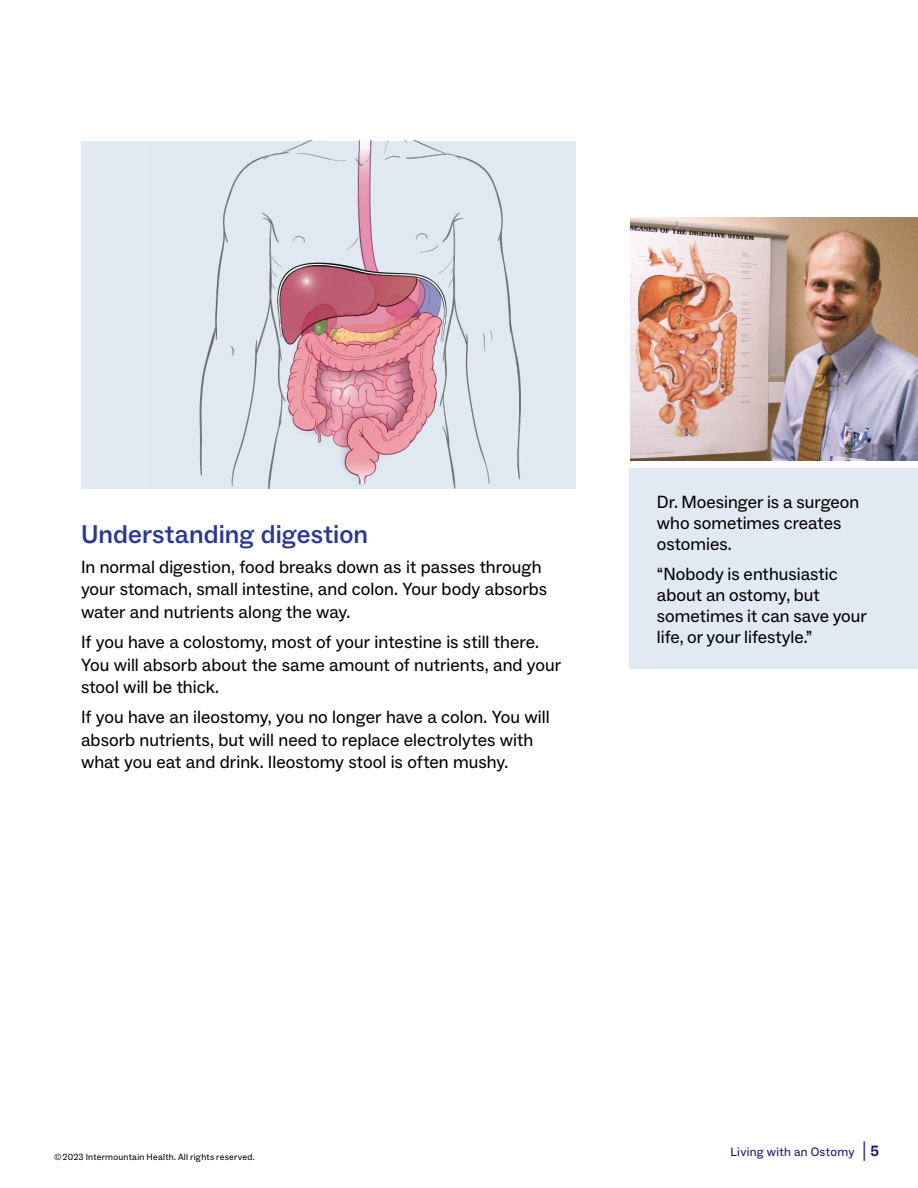
<style>
.page{position:relative;width:918px;height:1188px;background:#fff}
.page>*{position:absolute;margin:0;border:0;box-sizing:border-box;transform-origin:0 0}
.head_2{font:500 25.8px "ABC Social";letter-spacing:.005em;color:#293896}
.Main{font:17.85px/22.5px "ABC Social";color:#000}
.Main_tight_1{font:17.85px/21px "ABC Social";color:#000}
.t1{font:12.3px "ABC Social";letter-spacing:.025em;color:#1b1464}
.t2{font:9px "ABC Social";letter-spacing:.025em;color:#000}
.s1{font-size:19.5px;color:#293896}
.s2{font-weight:700;font-size:15px}
</style>
<div class="page">
<div style="left:81px;top:141px;width:495px;height:348px;background:#e1eaf2"></div>
<img style="left:199px;top:141px;width:322px;height:348px">
<img style="left:630px;top:217px;width:288px;height:243px">
<div style="left:630px;top:468px;width:288px;height:201px;background:#e1eaf2"></div>
<p class="head_2" style="left:81px;top:518px;width:289px">Understanding digestion</p>
<p class="Main" style="left:81px;top:556px;width:468px">In normal digestion, food breaks down as it passes through your stomach, small intestine, and colon. Your body absorbs water and nutrients along the way.</p>
<p class="Main" style="left:81px;top:631px;width:482px">If you have a colostomy, most of your intestine is still there.<br>You will absorb about the same amount of nutrients, and your stool will be thick.</p>
<p class="Main" style="left:81px;top:706px;width:470px">If you have an ileostomy, you no longer have a colon. You will absorb nutrients, but will need to replace electrolytes with what you eat and drink. Ileostomy stool is often mushy.</p>
<p class="Main_tight_1" style="left:657px;top:492px;width:204px">Dr. Moesinger is a surgeon who sometimes creates ostomies.</p>
<p class="Main_tight_1" style="left:657px;top:563px;width:212px">“Nobody is enthusiastic about an ostomy, but sometimes it can save your life, or your lifestyle.”</p>
<p class="t2" style="left:54px;top:1152px;width:202px">© 2023 Intermountain Health. All rights reserved.</p>
<p class="t1" style="left:731px;top:1144px;width:150px">Living with an Ostomy <span class="s1">|</span> <span class="s2">5</span></p>
</div>
